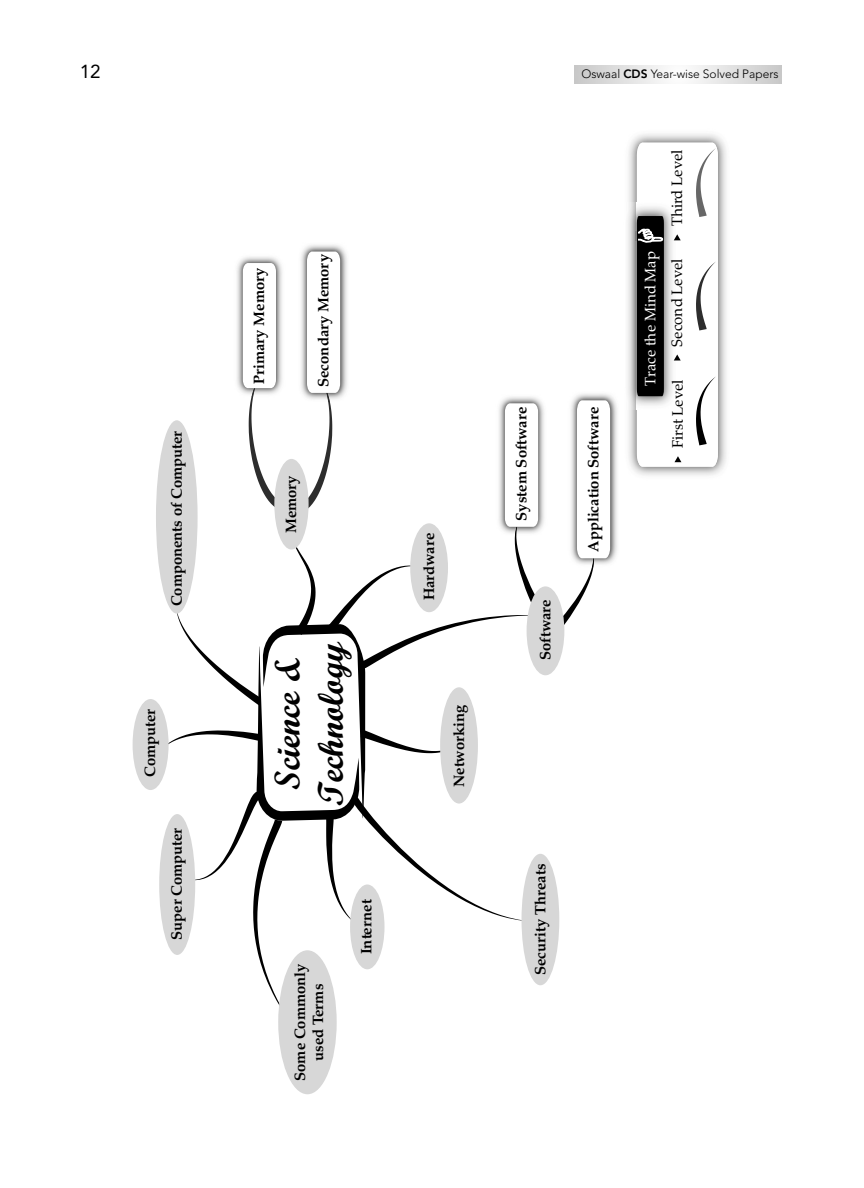
<style>
.page{position:relative;width:864px;height:1188px;background:#fff}
.page>*{position:absolute;margin:0;border:0;box-sizing:border-box;transform-origin:0 0}
.t1{font:36px/43.2px "Script MT Bold";letter-spacing:-.01em;color:#000;text-align:center}
.t2{font:18.75px "Avenir LT Std";color:#000}
.t3{font:700 15px/18px "Zapf Calligraphic 801 BT";color:#000;text-align:center}
.t4{font:15px "Zapf Calligraphic 801 BT";color:#000}
.t5{font:15px "Zapf Calligraphic 801 BT";color:#fff}
.t6{font:300 12px "Avenir LT Std";color:#000}
.s1{font-weight:800}
</style>
<div class="page">
<svg style="left:574px;top:65px;width:208px;height:18px"></svg>
<img style="left:628px;top:134px;width:99px;height:342px">
<img style="left:627px;top:202px;width:9px;height:208px">
<div style="left:522px;top:854px;width:37px;height:131px;background:#d7d7d7;border-radius:50%"></div>
<div style="left:527px;top:586px;width:37px;height:89px;background:#d7d7d7;border-radius:50%"></div>
<div style="left:133px;top:699px;width:36px;height:91px;background:#d7d7d7;border-radius:50%"></div>
<img style="left:302px;top:245px;width:43px;height:7px">
<div style="left:156px;top:420px;width:42px;height:194px;background:#d7d7d7;border-radius:50%"></div>
<div style="left:278px;top:950px;width:59px;height:144px;background:#d7d7d7;border-radius:50%"></div>
<img style="left:541px;top:402px;width:3px;height:126px">
<svg style="left:160px;top:252px;width:381px;height:777px"></svg>
<img style="left:573px;top:394px;width:44px;height:169px">
<svg style="left:552px;top:400px;width:58px;height:234px"></svg>
<svg style="left:636px;top:143px;width:82px;height:324px"></svg>
<p class="t2" style="left:80px;top:61px;width:22px">12</p>
<p class="t6" style="left:581px;top:67px;width:199px">Oswaal <span class="s1">CDS</span> Year-wise Solved Papers</p>
<p class="t3" style="left:167px;top:606px;width:177px;rotate:-90deg">Components of Computer</p>
<p class="t3" style="left:141px;top:777px;width:70px;rotate:-90deg">Computer</p>
<p class="t3" style="left:167px;top:940px;width:114px;rotate:-90deg">Super Computer</p>
<p class="t3" style="left:250px;top:384px;width:117px;rotate:-90deg">Primary Memory</p>
<p class="t3" style="left:314px;top:387px;width:134px;rotate:-90deg">Secondary Memory</p>
<p class="t3" style="left:282px;top:533px;width:59px;rotate:-90deg">Memory</p>
<h1 class="t1" style="left:265px;top:806px;width:166px;rotate:-90deg">Science &amp;<br>Technology</h1>
<p class="t3" style="left:291px;top:1081px;width:119px;rotate:-90deg">Some Commonly used Terms</p>
<p class="t3" style="left:357px;top:954px;width:56px;rotate:-90deg">Internet</p>
<p class="t3" style="left:420px;top:600px;width:69px;rotate:-90deg">Hardware</p>
<p class="t3" style="left:450px;top:787px;width:84px;rotate:-90deg">Networking</p>
<p class="t3" style="left:512px;top:521px;width:115px;rotate:-90deg">System Software</p>
<p class="t3" style="left:584px;top:552px;width:146px;rotate:-90deg">Application Software</p>
<p class="t3" style="left:536px;top:660px;width:62px;rotate:-90deg">Software</p>
<p class="t5" style="left:641px;top:386px;width:137px;rotate:-90deg">Trace the Mind Map</p>
<p class="t4" style="left:668px;top:226px;width:78px;rotate:-90deg">Third Level</p>
<p class="t4" style="left:668px;top:347px;width:90px;rotate:-90deg">Second Level</p>
<p class="t4" style="left:668px;top:448px;width:70px;rotate:-90deg">First Level</p>
<p class="t3" style="left:531px;top:975px;width:113px;rotate:-90deg">Security Threats</p>
</div>
